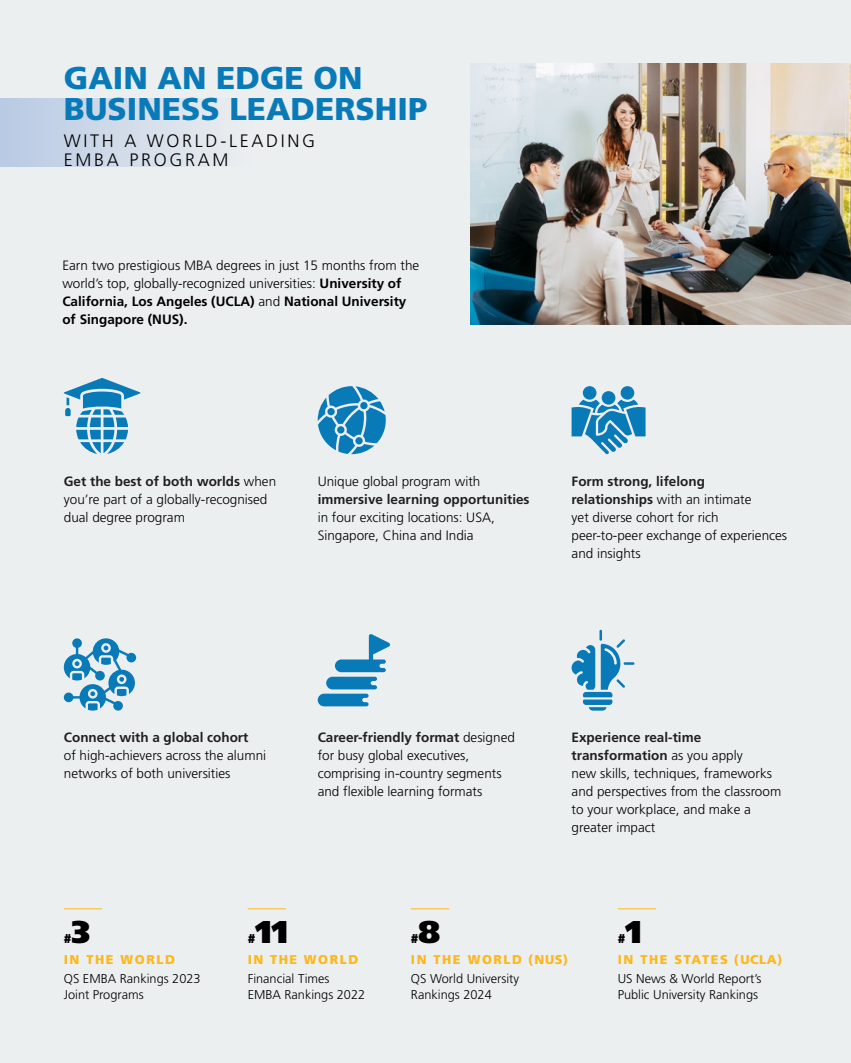
<style>
.page{position:relative;width:851px;height:1063px;background:#fff}
.page>*{position:absolute;margin:0;border:0;box-sizing:border-box;transform-origin:0 0}
.t1{font:900 31.5px/31.5px "Frutiger";color:#097ab8}
.t2{font:900 31.5px "Frutiger";color:#000}
.t3{font:300 18px/19.5px "Frutiger";letter-spacing:.15em;color:#000}
.t4{font:300 13.5px/18px "Frutiger";color:#000}
.t5{font:700 13.5px "Frutiger";color:#202020}
.t6{font:300 12.75px/15.8px "Frutiger";color:#000}
.t7{font:900 12.75px "Frutiger";letter-spacing:.12em;color:#fdb71a}
.t8{font:900 12.75px "Frutiger";color:#000}
.s1{font-weight:700}
.s2{font-weight:700;color:#202020}
</style>
<div class="page">
<div style="left:0;top:0;width:850px;height:1063px;background:#eceff0"></div>
<div style="left:0;top:98px;width:249px;height:68px;background:linear-gradient(to right,#b9c9e3,#ebeeef)"></div>
<img style="left:470px;top:64px;width:380px;height:260px">
<hr style="left:64px;top:909px;width:38px;height:1px;background:#fdb71a">
<hr style="left:248px;top:909px;width:38px;height:1px;background:#fdb71a">
<hr style="left:411px;top:909px;width:38px;height:1px;background:#fdb71a">
<hr style="left:617px;top:909px;width:39px;height:1px;background:#fdb71a">
<svg style="left:571px;top:630px;width:63px;height:81px"></svg>
<svg style="left:317px;top:634px;width:73px;height:72px"></svg>
<svg style="left:64px;top:638px;width:72px;height:73px"></svg>
<svg style="left:317px;top:386px;width:69px;height:68px"></svg>
<svg style="left:571px;top:386px;width:74px;height:68px"></svg>
<svg style="left:64px;top:378px;width:76px;height:76px"></svg>
<h1 class="t1" style="left:64px;top:62px;width:365px">GAIN AN EDGE ON<br>BUSINESS LEADERSHIP</h1>
<h2 class="t3" style="left:64px;top:131px;width:253px">WITH A WORLD-LEADING<br>EMBA PROGRAM</h2>
<p class="t4" style="left:62px;top:257px;width:358px">Earn two prestigious MBA degrees in just 15 months from the world’s top, globally-recognized universities: <span class="s1">University of California, Los Angeles (UCLA)</span> and <span class="s1">National University of Singapore (NUS).</span></p>
<p class="t4" style="left:64px;top:472px;width:214px"><span class="s2">Get the best of both worlds</span> when you’re part of a globally-recognised dual degree program</p>
<p class="t4" style="left:317px;top:472px;width:164px">Unique global program with</p>
<p class="t5" style="left:317px;top:491px;width:213px">immersive learning opportunities</p>
<p class="t4" style="left:317px;top:508px;width:179px">in four exciting locations: USA,<br>Singapore, China and India</p>
<p class="t4" style="left:571px;top:472px;width:217px"><span class="s2">Form strong, lifelong relationships</span> with an intimate<br>yet diverse cohort for rich peer-to-peer exchange of experiences and insights</p>
<p class="t5" style="left:64px;top:729px;width:186px">Connect with a global cohort</p>
<p class="t4" style="left:64px;top:747px;width:204px">of high-achievers across the alumni networks of both universities</p>
<p class="t4" style="left:317px;top:729px;width:199px"><span class="s2">Career-friendly format</span> designed for busy global executives, comprising in-country segments and flexible learning formats</p>
<p class="t4" style="left:571px;top:728px;width:211px"><span class="s2">Experience real-time transformation</span> as you apply<br>new skills, techniques, frameworks and perspectives from the classroom to your workplace, and make a greater impact</p>
<h1 class="t2" style="left:71px;top:912px;width:20px">3</h1>
<p class="t8" style="left:64px;top:930px;width:9px">#</p>
<h1 class="t2" style="left:255px;top:912px;width:34px">11</h1>
<p class="t8" style="left:248px;top:930px;width:9px">#</p>
<h1 class="t2" style="left:418px;top:912px;width:23px">8</h1>
<p class="t8" style="left:411px;top:930px;width:9px">#</p>
<h1 class="t2" style="left:625px;top:912px;width:18px">1</h1>
<p class="t8" style="left:617px;top:930px;width:9px">#</p>
<p class="t7" style="left:64px;top:952px;width:113px">IN THE WORLD</p>
<p class="t6" style="left:64px;top:971px;width:138px">QS EMBA Rankings 2023<br>Joint Programs</p>
<p class="t7" style="left:248px;top:952px;width:112px">IN THE WORLD</p>
<p class="t6" style="left:248px;top:971px;width:119px">Financial Times<br>EMBA Rankings 2022</p>
<p class="t7" style="left:411px;top:952px;width:159px">IN THE WORLD (NUS)</p>
<p class="t6" style="left:411px;top:971px;width:110px">QS World University<br>Rankings 2024</p>
<p class="t7" style="left:617px;top:952px;width:166px">IN THE STATES (UCLA)</p>
<p class="t6" style="left:617px;top:971px;width:145px">US News &amp; World Report’s<br>Public University Rankings</p>
</div>
